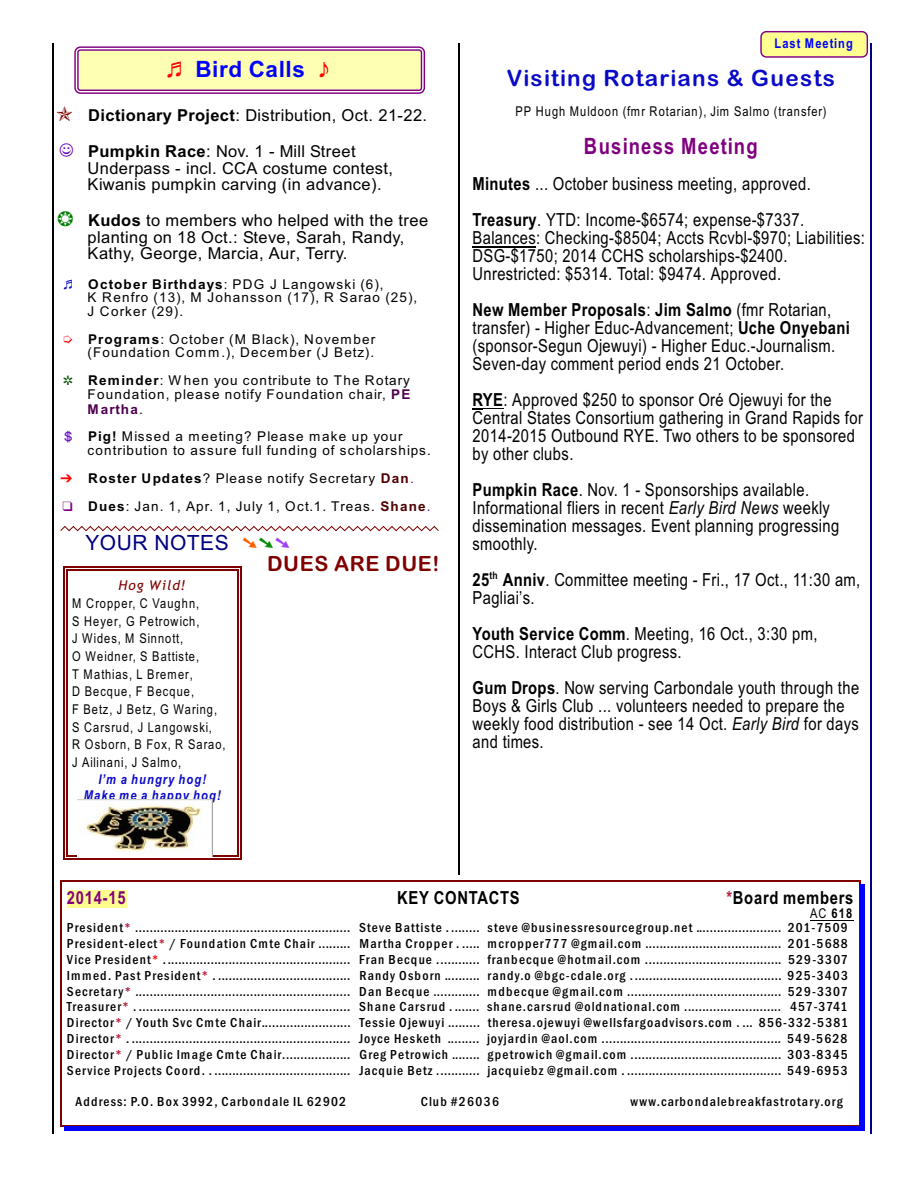
<style>
.page{position:relative;width:918px;height:1188px;background:#fff}
.page>*{position:absolute;margin:0;border:0;box-sizing:border-box;transform-origin:0 0}
.t1{font:22.5px "Arial Rounded MT Bold";letter-spacing:.055em;color:#0a0ac7}
.t2{font:700 22.5px "Arial Narrow";letter-spacing:.055em;color:#800080}
.t3{font:700 22.5px "Arial";letter-spacing:.025em;color:#00f}
.t4{font:21px "Arial Rounded MT Bold";letter-spacing:.03em;color:#800000}
.t5{font:21px "Arial";letter-spacing:.025em;color:#000080}
.t6{font:18px/18px "Arial Narrow";letter-spacing:.02em;color:#000}
.t7{font:700 18px "Arial Narrow";letter-spacing:.04em;color:#000}
.t8{font:700 18px "Arial Narrow";letter-spacing:.045em;color:#800080}
.t9{font:16.5px/16.4px "Arial";letter-spacing:.025em;color:#000}
.t10{font:500 condensed 13.5px/15.9px "Franklin Gothic";letter-spacing:.085em;color:#000;text-align:justify}
.t11{font:13.5px/13.6px "Arial";letter-spacing:.085em;color:#000}
.t12{font:13.5px/17.7px "Arial Narrow";letter-spacing:.075em;color:#000}
.t13{font:italic 700 13.5px/15.6px "Arial Narrow";letter-spacing:.085em;color:#0a0ac7;text-align:center}
.t14{font:700 13.5px "Arial Narrow";letter-spacing:.075em;color:#00f}
.t15{font:italic 13.5px "Trebuchet MS";letter-spacing:.085em;color:#800000}
.t16{font:700 13.5px "Arial Narrow";color:#000}
.t17{font:700 10.5px "Arial Narrow";color:#000}
.s1{font-weight:700}
.s2{color:#004f00}
.s3{font-weight:700;color:#4f004f}
.s4{font-weight:700;color:#4f0000}
.s5{color:#6100bf}
.s6{font-style:italic}
.s7{color:#b51233}
.s8{font-weight:400}
.s9{color:#f00}
</style>
<div class="page">
<div style="left:67px;top:890px;width:60px;height:18px;background:#ffff8f"></div>
<hr style="left:810px;top:920px;width:44px;height:1px;background:#000">
<hr style="left:60px;top:880px;width:1px;height:246px;background:#800000">
<hr style="left:859px;top:880px;width:1px;height:246px;background:#800000">
<hr style="left:60px;top:880px;width:800px;height:1px;background:#800000">
<hr style="left:60px;top:1125px;width:800px;height:1px;background:#800000">
<hr style="left:860px;top:884px;width:4px;height:246px;background:#00f">
<hr style="left:64px;top:1126px;width:800px;height:4px;background:#00f">
<div style="left:78px;top:50px;width:343px;height:40px;background:#ffffb3;border-radius:3px"></div>
<div style="left:77px;top:49px;width:345px;height:42px;border:1px solid #800080;border-radius:3px"></div>
<div style="left:74px;top:46px;width:351px;height:48px;border:1px solid #800080;border-radius:5px"></div>
<div style="left:761px;top:32px;width:106px;height:25px;background:#ffff8f;border-radius:5px"></div>
<div style="left:760px;top:31px;width:108px;height:27px;border:1px solid #800080;border-radius:5px"></div>
<hr style="left:66px;top:569px;width:2px;height:288px;background:#800000">
<hr style="left:238px;top:569px;width:1px;height:288px;background:#800000">
<hr style="left:66px;top:569px;width:173px;height:1px;background:#800000">
<hr style="left:66px;top:856px;width:173px;height:1px;background:#800000">
<hr style="left:63px;top:566px;width:2px;height:294px;background:#800000">
<hr style="left:240px;top:566px;width:2px;height:294px;background:#800000">
<hr style="left:63px;top:566px;width:179px;height:2px;background:#800000">
<hr style="left:63px;top:859px;width:179px;height:1px;background:#800000">
<img style="left:77px;top:799px;width:136px;height:57px">
<hr style="left:472px;top:247px;width:64px;height:1px;background:#000">
<hr style="left:458px;top:43px;width:2px;height:832px;background:#000">
<hr style="left:53px;top:43px;width:1px;height:1091px;background:#000">
<hr style="left:871px;top:43px;width:1px;height:1091px;background:#000080">
<svg style="left:60px;top:525px;width:379px;height:7px"></svg>
<h1 class="t3" style="left:195px;top:60px;width:111px">Bird Calls</h1>
<p class="t9" style="left:88px;top:108px;width:341px"><span class="s1">Dictionary Project</span>: Distribution, Oct. 21-22.</p>
<p class="t9" style="left:88px;top:145px;width:307px"><span class="s1">Pumpkin Race</span>: Nov. 1 - Mill Street<br>Underpass - incl. CCA costume contest,<br>Kiwanis pumpkin carving (in advance).</p>
<p class="t9" style="left:88px;top:214px;width:342px"><span class="s1">Kudos</span> to members who helped with the tree planting on 18 Oct.: Steve, Sarah, Randy,<br>Kathy, George, Marcia, Aur, Terry.</p>
<p class="t11" style="left:88px;top:278px;width:331px"><span class="s1">October Birthdays</span>: PDG J Langowski (6),<br>K Renfro (13), M Johansson (17), R Sarao (25),<br>J Corker (29).</p>
<p class="t11" style="left:88px;top:333px;width:289px"><span class="s1">Programs</span>: October (M Black), November (Foundation Comm.), December (J Betz).</p>
<p class="t11" style="left:88px;top:375px;width:324px;line-height:14.2px;text-align:justify;text-indent:-25px"><span class="s2">▲</span> <span class="s1">Reminder</span>: When you contribute to The Rotary Foundation, please notify Foundation chair, <span class="s3">PE Martha</span>.</p>
<p class="t11" style="left:88px;top:431px;width:345px"><span class="s1">Pig!</span> Missed a meeting? Please make up your contribution to assure full funding of scholarships.</p>
<p class="t11" style="left:88px;top:465px;width:344px;line-height:27.9px"><span class="s1">Roster Updates</span>? Please notify Secretary <span class="s4">Dan</span><span class="s5">.<br></span><span class="s1">Dues</span>: Jan. 1, Apr. 1, July 1, Oct.1. Treas. <span class="s4">Shane</span><span class="s5">.</span></p>
<h2 class="t5" style="left:86px;top:534px;width:145px">YOUR NOTES</h2>
<h2 class="t4" style="left:267px;top:555px;width:174px">DUES ARE DUE!</h2>
<p class="t15" style="left:118px;top:580px;width:69px">Hog Wild!</p>
<p class="t12" style="left:72px;top:596px;width:155px">M Cropper, C Vaughn,<br>S Heyer, G Petrowich,<br>J Wides, M Sinnott,<br>O Weidner, S Battiste,<br>T Mathias, L Bremer,<br>D Becque, F Becque,<br>F Betz, J Betz, G Waring,<br>S Carsrud, J Langowski,<br>R Osborn, B Fox, R Sarao,<br>J Ailinani, J Salmo,</p>
<p class="t13" style="left:84px;top:773px;width:139px">I’m a hungry hog!<br>Make me a happy hog!</p>
<p class="t14" style="left:775px;top:38px;width:80px">Last Meeting</p>
<h1 class="t1" style="left:507px;top:70px;width:330px">Visiting Rotarians &amp; Guests</h1>
<p class="t12" style="left:515px;top:104px;width:313px">PP Hugh Muldoon (fmr Rotarian), Jim Salmo (transfer)</p>
<h1 class="t2" style="left:584px;top:138px;width:175px">Business Meeting</h1>
<h3 class="t6" style="left:472px;top:168px;width:340px;line-height:36px"><span class="s1">Minutes</span> ... October business meeting, approved.<br><span class="s1">Treasury</span>. YTD: Income-$6574; expense-$7337.</h3>
<h3 class="t6" style="left:472px;top:231px;width:394px">Balances: Checking-$8504; Accts Rcvbl-$970; Liabilities:<br>DSG-$1750; 2014 CCHS scholarships-$2400.<br>Unrestricted: $5314. Total: $9474. Approved.</h3>
<h3 class="t6" style="left:472px;top:303px;width:379px"><span class="s1">New Member Proposals</span>: <span class="s1">Jim Salmo</span> (fmr Rotarian, transfer) - Higher Educ-Advancement; <span class="s1">Uche Onyebani </span>(sponsor-Segun Ojewuyi) - Higher Educ.-Journalism.<br>Seven-day comment period ends 21 October.</h3>
<h3 class="t6" style="left:472px;top:393px;width:392px"><span class="s1">RYE</span>: Approved $250 to sponsor Oré Ojewuyi for the Central States Consortium gathering in Grand Rapids for 2014-2015 Outbound RYE. Two others to be sponsored by other clubs.</h3>
<h3 class="t6" style="left:472px;top:483px;width:368px"><span class="s1">Pumpkin Race</span>. Nov. 1 - Sponsorships available.<br>Informational fliers in recent <span class="s6">Early Bird News</span> weekly dissemination messages. Event planning progressing smoothly.</h3>
<h3 class="t6" style="left:472px;top:573px;width:389px"><span class="s1">25 Anniv</span>. Committee meeting - Fri., 17 Oct., 11:30 am,</h3>
<p class="t17" style="left:489px;top:571px;width:10px">th</p>
<h3 class="t6" style="left:472px;top:582px;width:347px;line-height:36px">Pagliai’s.<br><span class="s1">Youth Service Comm</span>. Meeting, 16 Oct., 3:30 pm,</h3>
<h3 class="t6" style="left:472px;top:636px;width:388px;line-height:36px">CCHS. Interact Club progress.<br><span class="s1">Gum Drops</span>. Now serving Carbondale youth through the</h3>
<h3 class="t6" style="left:472px;top:699px;width:388px">Boys &amp; Girls Club ... volunteers needed to prepare the weekly food distribution - see 14 Oct. <span class="s6">Early Bird</span> for days and times.</h3>
<h3 class="t8" style="left:67px;top:891px;width:60px">2014-15</h3>
<h3 class="t7" style="left:397px;top:891px;width:124px">KEY CONTACTS</h3>
<h3 class="t7" style="left:726px;top:891px;width:128px"><span class="s7">*</span>Board members</h3>
<p class="t16" style="left:810px;top:908px;width:44px"><span class="s8">AC</span> 618</p>
<p class="t10" style="left:67px;top:921px;width:782px">President<span class="s7">*</span> ............................................................ Steve Battiste . ........ steve @businessresourcegroup.net ........................ 201-7509<br>President-elect<span class="s7">*</span> / Foundation Cmte Chair ......... Martha Cropper . ..... mcropper777 @gmail.com ...................................... 201-5688<br>Vice President<span class="s9">*</span> .................................................... Fran Becque ............ franbecque @hotmail.com ...................................... 529-3307<br>Immed. Past President<span class="s7">*</span> . ..................................... Randy Osborn .......... randy.o @bgc-cdale.org .......................................... 925-3403<br>Secretary<span class="s7">*</span> ............................................................ Dan Becque ............. mdbecque @gmail.com ........................................... 529-3307<br>Treasurer<span class="s7">*</span> . ........................................................... Shane Carsrud . ....... shane.carsrud @oldnational.com ........................... 457-3741<br>Director<span class="s7">*</span> / Youth Svc Cmte Chair......................... Tessie Ojewuyi ......... theresa.ojewuyi @wellsfargoadvisors.com . ... 856-332-5381<br>Director<span class="s7">*</span> . ............................................................. Joyce Hesketh ......... joyjardin @aol.com .................................................. 549-5628<br>Director<span class="s7">*</span> / Public Image Cmte Chair................... Greg Petrowich ........ gpetrowich @gmail.com .......................................... 303-8345<br>Service Projects Coord. . ...................................... Jacquie Betz ............ jacquiebz @gmail.com . ........................................... 549-6953</p>
<p class="t10" style="left:76px;top:1094px;width:272px">Address: P.O. Box 3992, Carbondale IL 62902</p>
<p class="t10" style="left:421px;top:1094px;width:80px">Club #26036</p>
<p class="t10" style="left:630px;top:1094px;width:214px">www.carbondalebreakfastrotary.org</p>
</div>
